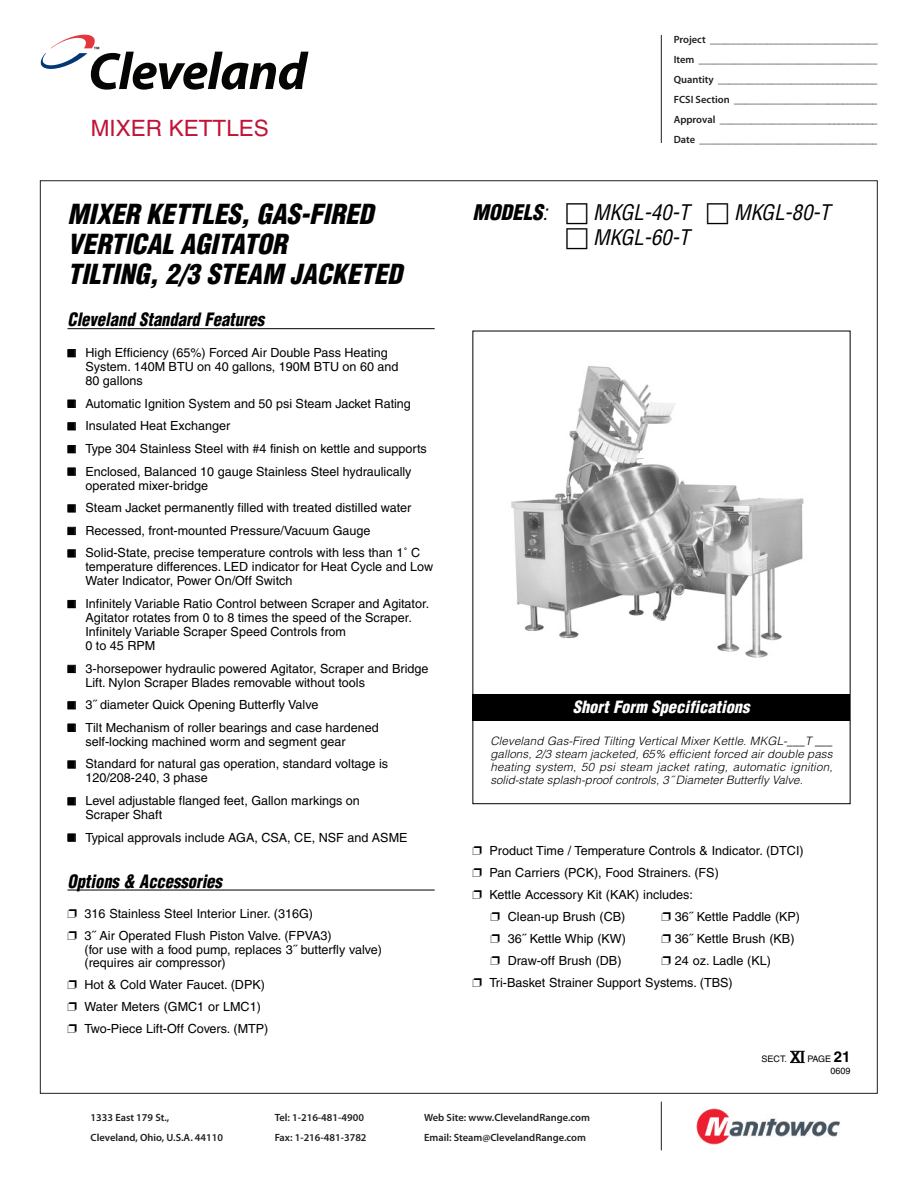
<style>
.page{position:relative;width:918px;height:1188px;background:#fff}
.page>*{position:absolute;margin:0;border:0;box-sizing:border-box;transform-origin:0 0}
.t1{font:italic 700 52.65px "Myriad Pro";letter-spacing:-.02em;color:#050504}
.t2{font:italic 900 condensed 27px/30px "Helvetica";color:#000}
.t3{font:22.5px "Helvetica";color:#c01437}
.t4{font:italic condensed 21px "Helvetica";color:#000}
.t5{font:italic 900 condensed 21px "Helvetica";color:#000}
.t6{font:italic 900 condensed 18px "Helvetica";color:#000;scale:.92 1}
.t7{font:italic 900 condensed 16.5px "Helvetica";color:#fff}
.t8{font:12.6px/14px "Helvetica";color:#000}
.t9{font:italic 300 11.55px/13px "Helvetica";color:#000;text-align:justify}
.t10{font:600 10.5px/20px "Myriad Pro";color:#231f20}
.t11{font:9px/12px "Helvetica";color:#000;text-align:right}
.t12{font:700 5.85px "Helvetica";color:#231f20}
.s1{font-weight:400}
.s2{font-weight:700;font-size:15px}
</style>
<div class="page">
<svg style="left:40px;top:35px;width:55px;height:34px"></svg>
<hr style="left:661px;top:35px;width:1px;height:108px;background:#231f20">
<hr style="left:661px;top:1102px;width:1px;height:48px;background:#231f20">
<img style="left:696px;top:1108px;width:144px;height:37px">
<hr style="left:68px;top:328px;width:367px;height:1px;background:#000">
<hr style="left:68px;top:890px;width:367px;height:1px;background:#000">
<img style="left:511px;top:366px;width:293px;height:292px">
<div style="left:472px;top:694px;width:378px;height:26px;background:#000"></div>
<svg style="left:790px;top:1051px;width:15px;height:1px"></svg>
<svg style="left:790px;top:1062px;width:15px;height:1px"></svg>
<p class="t12" style="left:94px;top:46px;width:7px">™</p>
<p class="t10" style="left:674px;top:31px;width:205px;text-align:justify">Project ________________________________ Item __________________________________ Quantity _______________________________ FCSI Section ____________________________ Approval _______________________________ Date __________________________________</p>
<h1 class="t1" style="left:88px;top:52px;width:220px">Cleveland</h1>
<h3 class="t3" style="left:91px;top:120px;width:180px">MIXER KETTLES</h3>
<h2 class="t2" style="left:68px;top:199px;width:336px">MIXER KETTLES, GAS-FIRED<br>VERTICAL AGITATOR<br>TILTING, 2/3 STEAM JACKETED</h2>
<h3 class="t5" style="left:472px;top:201px;width:77px">MODELS<span class="s1">:</span></h3>
<h3 class="t4" style="left:593px;top:201px;width:98px">MKGL-40-T</h3>
<h3 class="t4" style="left:734px;top:201px;width:98px">MKGL-80-T</h3>
<h3 class="t4" style="left:593px;top:226px;width:98px">MKGL-60-T</h3>
<h3 class="t6" style="left:68px;top:310px;width:215px">Cleveland Standard Features</h3>
<p class="t8" style="left:86px;top:347px;width:315px;text-indent:-18px">■ High Efficiency (65%) Forced Air Double Pass Heating<br>System. 140M BTU on 40 gallons, 190M BTU on 60 and<br>80 gallons</p>
<p class="t8" style="left:68px;top:397px;width:345px">■ Automatic Ignition System and 50 psi Steam Jacket Rating</p>
<p class="t8" style="left:68px;top:420px;width:164px">■ Insulated Heat Exchanger</p>
<p class="t8" style="left:68px;top:443px;width:361px">■ Type 304 Stainless Steel with #4 finish on kettle and supports</p>
<p class="t8" style="left:85px;top:465px;width:328px;text-indent:-18px">■ Enclosed, Balanced 10 gauge Stainless Steel hydraulically operated mixer-bridge</p>
<p class="t8" style="left:68px;top:502px;width:345px">■ Steam Jacket permanently filled with treated distilled water</p>
<p class="t8" style="left:68px;top:525px;width:304px">■ Recessed, front-mounted Pressure/Vacuum Gauge</p>
<p class="t8" style="left:85px;top:547px;width:349px;text-indent:-18px">■ Solid-State, precise temperature controls with less than 1˚ C temperature differences. LED indicator for Heat Cycle and Low<br>Water Indicator, Power On/Off Switch</p>
<p class="t8" style="left:85px;top:598px;width:345px;text-indent:-18px">■ Infinitely Variable Ratio Control between Scraper and Agitator.<br>Agitator rotates from 0 to 8 times the speed of the Scraper.<br>Infinitely Variable Scraper Speed Controls from<br>0 to 45 RPM</p>
<p class="t8" style="left:86px;top:662px;width:345px;text-indent:-18px">■ 3-horsepower hydraulic powered Agitator, Scraper and Bridge<br>Lift. Nylon Scraper Blades removable without tools</p>
<p class="t8" style="left:68px;top:699px;width:252px">■ 3˝ diameter Quick Opening Butterfly Valve</p>
<p class="t8" style="left:86px;top:722px;width:295px;text-indent:-18px">■ Tilt Mechanism of roller bearings and case hardened self-locking machined worm and segment gear</p>
<p class="t8" style="left:86px;top:758px;width:304px;text-indent:-18px">■ Standard for natural gas operation, standard voltage is<br>120/208-240, 3 phase</p>
<p class="t8" style="left:86px;top:795px;width:276px;text-indent:-18px">■ Level adjustable flanged feet, Gallon markings on<br>Scraper Shaft</p>
<p class="t8" style="left:68px;top:831px;width:341px">■ Typical approvals include AGA, CSA, CE, NSF and ASME</p>
<h3 class="t6" style="left:68px;top:871px;width:169px">Options &amp; Accessories</h3>
<p class="t8" style="left:67px;top:904px;width:266px;line-height:21.9px">❐ 316 Stainless Steel Interior Liner. (316G)<br>❐ 3˝ Air Operated Flush Piston Valve. (FPVA3)</p>
<p class="t8" style="left:85px;top:944px;width:299px;line-height:13.4px">(for use with a food pump, replaces 3˝ butterfly valve) (requires air compressor)</p>
<p class="t8" style="left:67px;top:975px;width:202px;line-height:21.9px">❐ Hot &amp; Cold Water Faucet. (DPK) ❐ Water Meters (GMC1 or LMC1) ❐ Two-Piece Lift-Off Covers. (MTP)</p>
<h3 class="t7" style="left:573px;top:698px;width:178px">Short Form Specifications</h3>
<p class="t9" style="left:490px;top:734px;width:344px">Cleveland Gas-Fired Tilting Vertical Mixer Kettle. MKGL-___T ___ gallons, 2/3 steam jacketed, 65% efficient forced air double pass heating system, 50 psi steam jacket rating, automatic ignition, solid-state splash-proof controls, 3˝ Diameter Butterfly Valve.</p>
<p class="t8" style="left:472px;top:845px;width:333px">❐ Product Time / Temperature Controls &amp; Indicator. (DTCI)</p>
<p class="t8" style="left:472px;top:867px;width:248px">❐ Pan Carriers (PCK), Food Strainers. (FS)</p>
<p class="t8" style="left:472px;top:889px;width:222px">❐ Kettle Accessory Kit (KAK) includes:</p>
<p class="t8" style="left:490px;top:911px;width:136px">❐ Clean-up Brush (CB)</p>
<p class="t8" style="left:661px;top:911px;width:140px">❐ 36˝ Kettle Paddle (KP)</p>
<p class="t8" style="left:490px;top:933px;width:137px">❐ 36˝ Kettle Whip (KW)</p>
<p class="t8" style="left:661px;top:933px;width:135px">❐ 36˝ Kettle Brush (KB)</p>
<p class="t8" style="left:490px;top:955px;width:133px">❐ Draw-off Brush (DB)</p>
<p class="t8" style="left:472px;top:951px;width:300px;line-height:21.9px;text-indent:189px">❐ 24 oz. Ladle (KL) ❐ Tri-Basket Strainer Support Systems. (TBS)</p>
<p class="t11" style="left:762px;top:1054px;width:91px">SECT. <span class="s2">XI</span> PAGE <span class="s2">21<br></span>0609</p>
<p class="t10" style="left:91px;top:1108px;width:134px">1333 East 179 St.,<br>Cleveland, Ohio, U.S.A. 44110</p>
<p class="t10" style="left:275px;top:1108px;width:93px">Tel: 1-216-481-4900<br>Fax: 1-216-481-3782</p>
<p class="t10" style="left:424px;top:1108px;width:167px">Web Site: www.ClevelandRange.com<br>Email: Steam@ClevelandRange.com</p>
</div>
